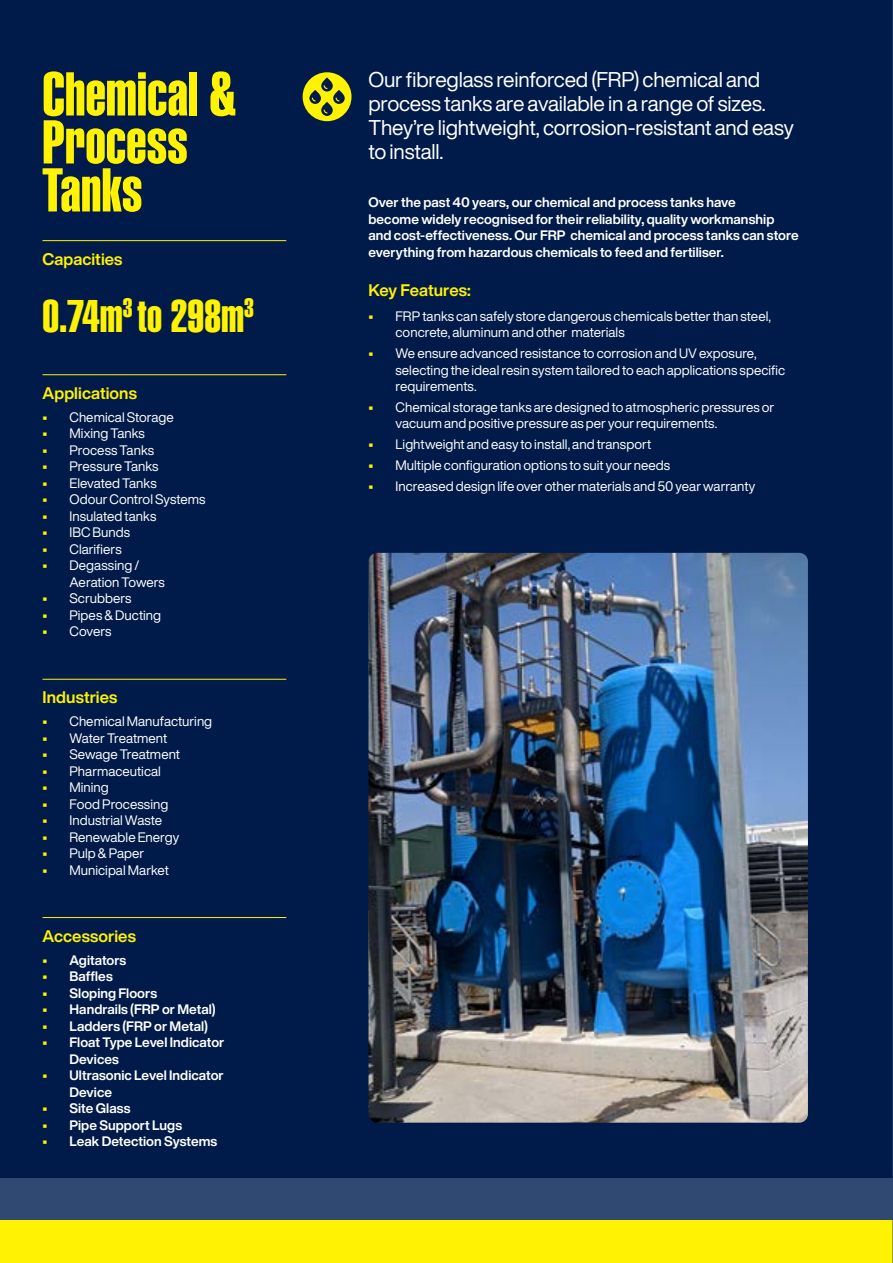
<style>
.page{position:relative;width:893px;height:1263px;background:#001b49}
.page>*{position:absolute;margin:0;border:0;box-sizing:border-box;transform-origin:0 0}
.t1{font:60.6px/48px "Helvetica LT Pro X Compressed";letter-spacing:.005em;color:#fff203}
.t2{font:45px "Helvetica LT Pro X Compressed";letter-spacing:.005em;color:#fff203}
.t3{font:21px/24px "Helvetica Now Display";letter-spacing:-.01em;color:#fff}
.t4{font:700 16.5px "Helvetica Now Display";letter-spacing:.005em;color:#fff203}
.t5{font:13.5px/16.5px "Helvetica Now Display";color:#fff}
.t6{font:700 13.5px/16.5px "Helvetica Now Display";letter-spacing:.005em;color:#fff}
.s1{font-weight:700;color:#fff203}
.s2{color:#fff203}
</style>
<div class="page">
<div style="left:0;top:1178px;width:893px;height:42px;background:#2f4973"></div>
<div style="left:0;top:1220px;width:893px;height:43px;background:#fff203"></div>
<svg style="left:303px;top:72px;width:48px;height:49px"></svg>
<img style="left:369px;top:553px;width:439px;height:570px">
<hr style="left:43px;top:240px;width:243px;height:1px;background:#fff203">
<hr style="left:43px;top:374px;width:243px;height:1px;background:#fff203">
<hr style="left:43px;top:679px;width:243px;height:1px;background:#fff203">
<hr style="left:43px;top:917px;width:243px;height:1px;background:#fff203">
<hr style="left:892px;top:0;width:1px;height:1263px;background:#2f4973">
<h1 class="t1" style="left:43px;top:70px;width:194px">Chemical &amp;<br>Process<br>Tanks</h1>
<p class="t4" style="left:43px;top:247px;width:82px">Capacities</p>
<h2 class="t2" style="left:43px;top:289px;width:213px">0.74m<sup>3</sup> to 298m<sup>3</sup></h2>
<p class="t4" style="left:43px;top:382px;width:96px">Applications</p>
<p class="t5" style="left:43px;top:409px;width:133px"><span class="s1">•</span> Chemical Storage</p>
<p class="t5" style="left:43px;top:425px;width:104px"><span class="s1">•</span> Mixing Tanks</p>
<p class="t5" style="left:43px;top:442px;width:113px"><span class="s1">•</span> Process Tanks</p>
<p class="t5" style="left:43px;top:458px;width:118px"><span class="s1">•</span> Pressure Tanks</p>
<p class="t5" style="left:43px;top:475px;width:116px"><span class="s1">•</span> Elevated Tanks</p>
<p class="t5" style="left:43px;top:491px;width:165px"><span class="s1">•</span> Odour Control Systems</p>
<p class="t5" style="left:43px;top:508px;width:115px"><span class="s1">•</span> Insulated tanks</p>
<p class="t5" style="left:43px;top:524px;width:89px"><span class="s1">•</span> IBC Bunds</p>
<p class="t5" style="left:43px;top:541px;width:81px"><span class="s1">•</span> Clarifiers</p>
<p class="t5" style="left:70px;top:557px;width:97px;text-indent:-27px"><span class="s1">•</span> Degassing /<br>Aeration Towers</p>
<p class="t5" style="left:43px;top:590px;width:90px"><span class="s1">•</span> Scrubbers</p>
<p class="t5" style="left:43px;top:607px;width:120px"><span class="s1">•</span> Pipes &amp; Ducting</p>
<p class="t5" style="left:43px;top:623px;width:71px"><span class="s1">•</span> Covers</p>
<p class="t4" style="left:43px;top:686px;width:76px">Industries</p>
<p class="t5" style="left:43px;top:713px;width:171px"><span class="s1">•</span> Chemical Manufacturing</p>
<p class="t5" style="left:43px;top:730px;width:126px"><span class="s1">•</span> Water Treatment</p>
<p class="t5" style="left:43px;top:746px;width:139px"><span class="s1">•</span> Sewage Treatment</p>
<p class="t5" style="left:43px;top:763px;width:120px"><span class="s1">•</span> Pharmaceutical</p>
<p class="t5" style="left:43px;top:779px;width:68px"><span class="s1">•</span> Mining</p>
<p class="t5" style="left:43px;top:796px;width:127px"><span class="s1">•</span> Food Processing</p>
<p class="t5" style="left:43px;top:812px;width:121px"><span class="s1">•</span> Industrial Waste</p>
<p class="t5" style="left:43px;top:829px;width:138px"><span class="s1">•</span> Renewable Energy</p>
<p class="t5" style="left:43px;top:845px;width:103px"><span class="s1">•</span> Pulp &amp; Paper</p>
<p class="t5" style="left:43px;top:862px;width:128px"><span class="s1">•</span> Municipal Market</p>
<p class="t4" style="left:43px;top:924px;width:95px">Accessories</p>
<p class="t6" style="left:43px;top:951px;width:85px"><span class="s2">•</span> Agitators</p>
<p class="t6" style="left:43px;top:968px;width:72px"><span class="s2">•</span> Baffles</p>
<p class="t6" style="left:43px;top:984px;width:116px"><span class="s2">•</span> Sloping Floors</p>
<p class="t6" style="left:43px;top:1001px;width:175px"><span class="s2">•</span> Handrails (FRP or Metal)</p>
<p class="t6" style="left:43px;top:1017px;width:167px"><span class="s2">•</span> Ladders (FRP or Metal)</p>
<p class="t6" style="left:70px;top:1034px;width:156px;text-indent:-27px"><span class="s2">•</span> Float Type Level Indicator<br>Devices</p>
<p class="t6" style="left:70px;top:1067px;width:156px;text-indent:-27px"><span class="s2">•</span> Ultrasonic Level Indicator<br>Device</p>
<p class="t6" style="left:43px;top:1100px;width:89px"><span class="s2">•</span> Site Glass</p>
<p class="t6" style="left:43px;top:1116px;width:141px"><span class="s2">•</span> Pipe Support Lugs</p>
<p class="t6" style="left:43px;top:1133px;width:176px"><span class="s2">•</span> Leak Detection Systems</p>
<h3 class="t3" style="left:369px;top:68px;width:427px">Our fibreglass reinforced (FRP) chemical and process tanks are available in a range of sizes.<br>They’re lightweight, corrosion-resistant and easy to install.</h3>
<p class="t6" style="left:369px;top:194px;width:432px">Over the past 40 years, our chemical and process tanks have<br>become widely recognised for their reliability, quality workmanship and cost-effectiveness. Our FRP chemical and process tanks can store everything from hazardous chemicals to feed and fertiliser.</p>
<p class="t4" style="left:369px;top:279px;width:104px">Key Features:</p>
<p class="t5" style="left:396px;top:308px;width:377px;text-indent:-27px"><span class="s1">•</span> FRP tanks can safely store dangerous chemicals better than steel, concrete, aluminum and other materials</p>
<p class="t5" style="left:396px;top:345px;width:391px;text-indent:-27px"><span class="s1">•</span> We ensure advanced resistance to corrosion and UV exposure, selecting the ideal resin system tailored to each applications specific requirements.</p>
<p class="t5" style="left:396px;top:399px;width:380px;text-indent:-27px"><span class="s1">•</span> Chemical storage tanks are designed to atmospheric pressures or vacuum and positive pressure as per your requirements.</p>
<p class="t5" style="left:369px;top:436px;width:284px"><span class="s1">•</span> Lightweight and easy to install, and transport</p>
<p class="t5" style="left:369px;top:457px;width:303px"><span class="s1">•</span> Multiple configuration options to suit your needs</p>
<p class="t5" style="left:369px;top:477px;width:388px"><span class="s1">•</span> Increased design life over other materials and 50 year warranty</p>
</div>
